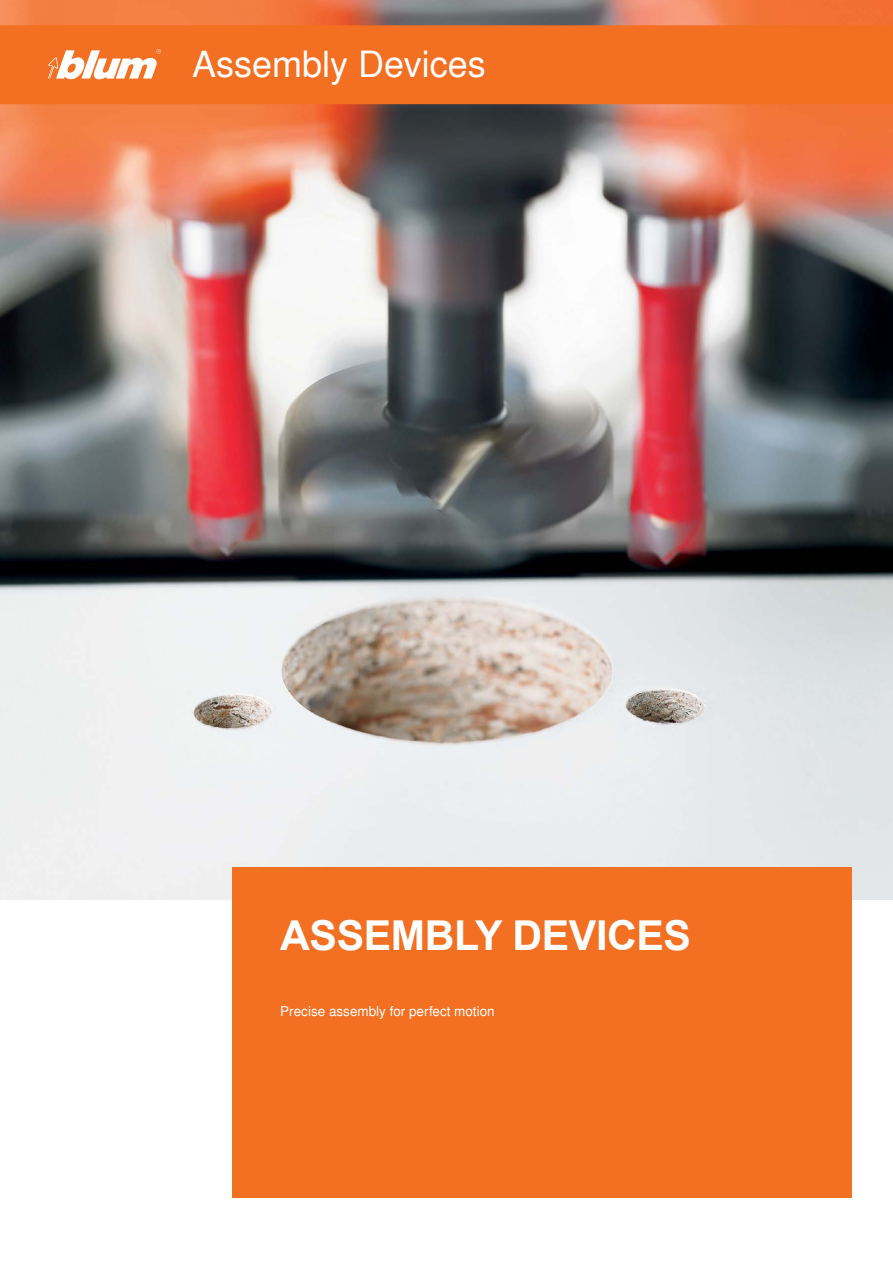
<style>
.page{position:relative;width:893px;height:1263px;background:#fff}
.page>*{position:absolute;margin:0;border:0;box-sizing:border-box;transform-origin:0 0}
.t1{font:700 41.25px "Arial";letter-spacing:-.01em;color:#fff}
.t2{font:36px "Nimbus San LCY";color:#fff}
.t3{font:13.5px "Nimbus San LCY";color:#fff}
</style>
<div class="page">
<img style="left:0;top:0;width:893px;height:899px">
<div style="left:0;top:25px;width:893px;height:79px;background:#f36f21"></div>
<svg style="left:48px;top:49px;width:113px;height:32px"></svg>
<div style="left:232px;top:867px;width:620px;height:330px;background:#f36f21"></div>
<h2 class="t2" style="left:192px;top:43px;width:295px">Assembly Devices</h2>
<h1 class="t1" style="left:280px;top:908px;width:412px">ASSEMBLY DEVICES</h1>
<p class="t3" style="left:280px;top:1003px;width:216px">Precise assembly for perfect motion</p>
</div>
